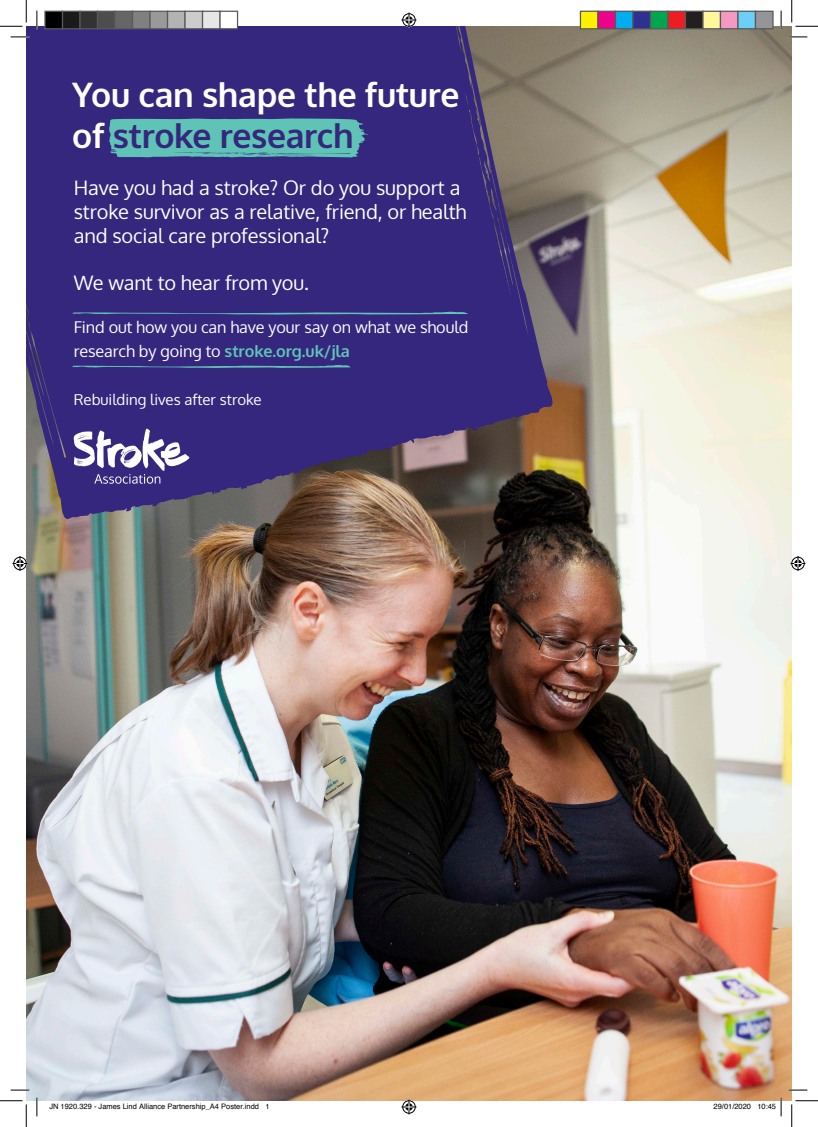
<style>
.page{position:relative;width:818px;height:1127px;background:#fff}
.page>*{position:absolute;margin:0;border:0;box-sizing:border-box;transform-origin:0 0}
.t1{font:700 33.75px/40.5px "Oxygen";letter-spacing:-.01em;color:#fff}
.t2{font:20px/23.9px "Oxygen";letter-spacing:-.005em;color:#fff}
.t3{font:16.25px/23.9px "Oxygen";letter-spacing:-.005em;color:#fff}
.t4{font:15px "Oxygen";color:#fff}
.t5{font:7.5px "Helvetica";color:#000}
.s1{color:#35267e}
.s2{font-weight:700;color:#5fc4b6}
</style>
<div class="page">
<img style="left:26px;top:26px;width:766px;height:1074px">
<svg style="left:540px;top:26px;width:13px;height:425px;background:#7b6c66"></svg>
<svg style="left:303px;top:457px;width:150px;height:26px;background:#604e49"></svg>
<svg style="left:26px;top:26px;width:277px;height:487px;background:#3b2e7b"></svg>
<svg style="left:167px;top:26px;width:373px;height:431px;background:#3d2e7a"></svg>
<svg style="left:74px;top:428px;width:116px;height:55px"></svg>
<svg style="left:109px;top:118px;width:259px;height:39px;background:#5bb8b1"></svg>
<svg style="left:72px;top:311px;width:396px;height:3px"></svg>
<svg style="left:72px;top:365px;width:278px;height:3px"></svg>
<svg style="left:11px;top:36px;width:18px;height:2px"></svg>
<svg style="left:788px;top:36px;width:19px;height:2px"></svg>
<svg style="left:11px;top:1088px;width:18px;height:2px"></svg>
<svg style="left:788px;top:1088px;width:19px;height:2px"></svg>
<svg style="left:36px;top:11px;width:2px;height:18px"></svg>
<svg style="left:36px;top:1097px;width:2px;height:18px"></svg>
<svg style="left:780px;top:11px;width:2px;height:18px"></svg>
<svg style="left:0;top:0;width:27px;height:27px"></svg>
<svg style="left:0;top:1100px;width:27px;height:26px"></svg>
<svg style="left:791px;top:0;width:27px;height:27px"></svg>
<svg style="left:791px;top:1100px;width:27px;height:26px"></svg>
<svg style="left:401px;top:13px;width:15px;height:15px"></svg>
<svg style="left:401px;top:1099px;width:15px;height:15px"></svg>
<svg style="left:13px;top:556px;width:15px;height:15px"></svg>
<svg style="left:790px;top:556px;width:15px;height:15px"></svg>
<div style="left:45px;top:11px;width:18px;height:18px;background:#000"></div>
<div style="left:44px;top:11px;width:19px;height:18px;border:1px solid #595959"></div>
<div style="left:63px;top:11px;width:17px;height:18px;background:#1a1a1a"></div>
<div style="left:62px;top:11px;width:19px;height:18px;border:1px solid #595959"></div>
<div style="left:80px;top:11px;width:18px;height:18px;background:#333"></div>
<div style="left:79px;top:11px;width:19px;height:18px;border:1px solid #595959"></div>
<div style="left:98px;top:11px;width:17px;height:18px;background:#4d4d4d"></div>
<div style="left:97px;top:11px;width:19px;height:18px;border:1px solid #595959"></div>
<div style="left:115px;top:11px;width:18px;height:18px;background:#666"></div>
<div style="left:114px;top:11px;width:19px;height:18px;border:1px solid #595959"></div>
<div style="left:133px;top:11px;width:17px;height:18px;background:#808080"></div>
<div style="left:132px;top:11px;width:19px;height:18px;border:1px solid #595959"></div>
<div style="left:150px;top:11px;width:18px;height:18px;background:#999"></div>
<div style="left:149px;top:11px;width:19px;height:18px;border:1px solid #595959"></div>
<div style="left:168px;top:11px;width:17px;height:18px;background:#b3b3b3"></div>
<div style="left:167px;top:11px;width:19px;height:18px;border:1px solid #595959"></div>
<div style="left:185px;top:11px;width:18px;height:18px;background:#ccc"></div>
<div style="left:184px;top:11px;width:19px;height:18px;border:1px solid #595959"></div>
<div style="left:203px;top:11px;width:17px;height:18px;background:#e6e6e6"></div>
<div style="left:202px;top:11px;width:19px;height:18px;border:1px solid #595959"></div>
<div style="left:220px;top:11px;width:18px;height:18px;background:#fff"></div>
<div style="left:219px;top:11px;width:19px;height:18px;border:1px solid #595959"></div>
<div style="left:580px;top:11px;width:18px;height:18px;background:#fff101"></div>
<div style="left:580px;top:11px;width:18px;height:18px;border:1px solid #595959"></div>
<div style="left:598px;top:11px;width:17px;height:18px;background:#ed028c"></div>
<div style="left:597px;top:11px;width:19px;height:18px;border:1px solid #595959"></div>
<div style="left:615px;top:11px;width:18px;height:18px;background:#00aeef"></div>
<div style="left:615px;top:11px;width:18px;height:18px;border:1px solid #595959"></div>
<div style="left:633px;top:11px;width:17px;height:18px;background:#2e3092"></div>
<div style="left:632px;top:11px;width:19px;height:18px;border:1px solid #595959"></div>
<div style="left:650px;top:11px;width:18px;height:18px;background:#00a54f"></div>
<div style="left:650px;top:11px;width:18px;height:18px;border:1px solid #595959"></div>
<div style="left:668px;top:11px;width:17px;height:18px;background:#ee1d23"></div>
<div style="left:667px;top:11px;width:19px;height:18px;border:1px solid #595959"></div>
<div style="left:685px;top:11px;width:18px;height:18px;background:#231f20"></div>
<div style="left:685px;top:11px;width:18px;height:18px;border:1px solid #595959"></div>
<div style="left:703px;top:11px;width:17px;height:18px;background:#fff79a"></div>
<div style="left:702px;top:11px;width:19px;height:18px;border:1px solid #595959"></div>
<div style="left:720px;top:11px;width:18px;height:18px;background:#f499c2"></div>
<div style="left:720px;top:11px;width:18px;height:18px;border:1px solid #595959"></div>
<div style="left:738px;top:11px;width:17px;height:18px;background:#6bcff6"></div>
<div style="left:737px;top:11px;width:19px;height:18px;border:1px solid #595959"></div>
<div style="left:755px;top:11px;width:18px;height:18px;background:#939598"></div>
<div style="left:755px;top:11px;width:18px;height:18px;border:1px solid #595959"></div>
<svg style="left:757px;top:1097px;width:25px;height:18px"></svg>
<p class="t1" style="left:72px;top:75px;width:389px">You can shape the future of <span class="s1">stroke research</span></p>
<p class="t2" style="left:74px;top:176px;width:394px">Have you had a stroke? Or do you support a stroke survivor as a relative, friend, or health and social care professional?</p>
<p class="t2" style="left:74px;top:271px;width:237px">We want to hear from you.</p>
<p class="t3" style="left:74px;top:315px;width:396px">Find out how you can have your say on what we should research by going to <span class="s2">stroke.org.uk/jla</span></p>
<p class="t4" style="left:74px;top:389px;width:189px">Rebuilding lives after stroke</p>
<p class="t5" style="left:49px;top:1100px;width:222px">JN 1920.329 - James Lind Alliance Partnership_A4 Poster.indd 1</p>
<p class="t5" style="left:713px;top:1100px;width:64px">29/01/2020 10:45</p>
</div>
